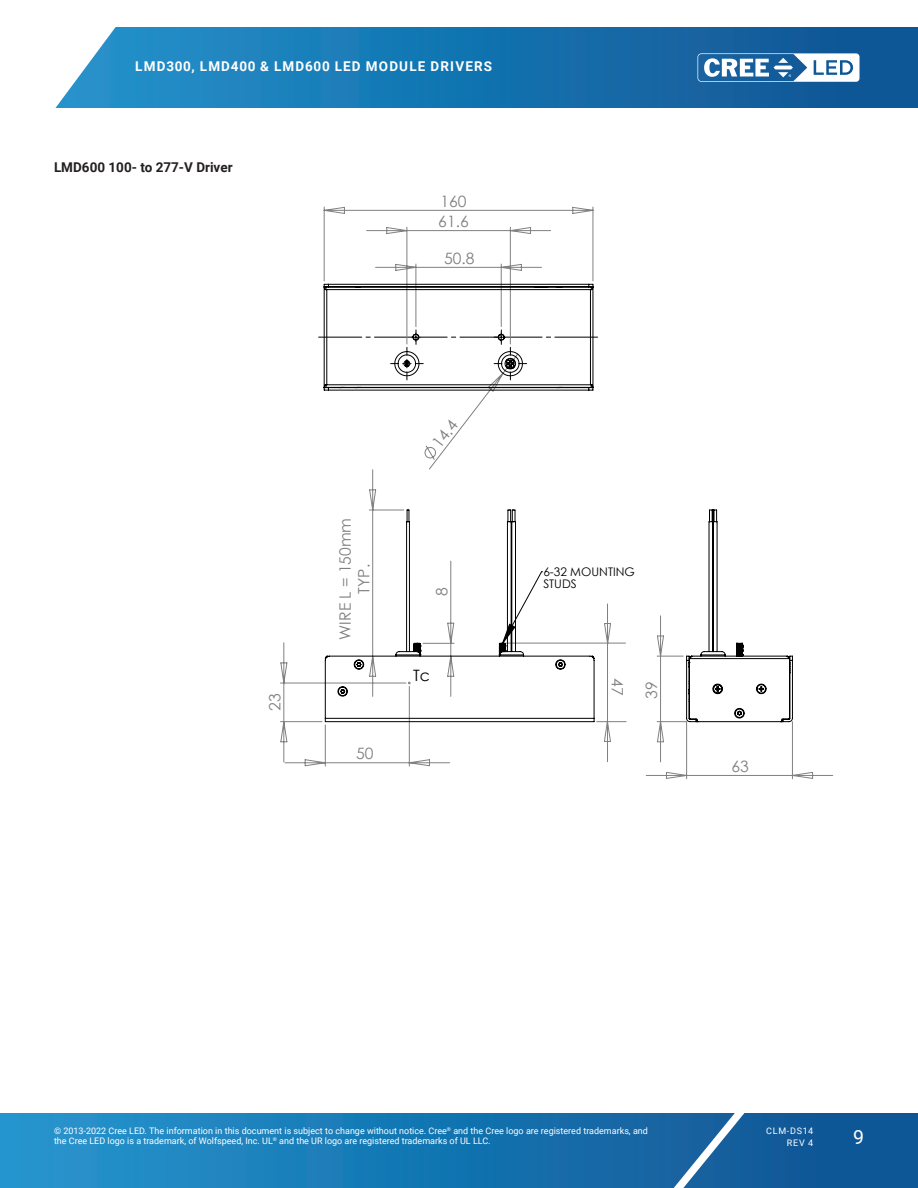
<style>
.page{position:relative;width:918px;height:1188px;background:#fff}
.page>*{position:absolute;margin:0;border:0;box-sizing:border-box;transform-origin:0 0}
.t1{font:19.5px "Roboto";color:#fff}
.t2{font:15.75px/18.6px "Century Gothic";color:#808080;text-align:center}
.t3{font:15.75px "Century Gothic";color:#000}
.t4{font:700 13.5px "Roboto";letter-spacing:.085em;color:#fff}
.Section_subheading{font:700 13.5px "Roboto";color:#231f20}
.t5{font:11.85px/11.9px "Century Gothic";color:#000}
.t6{font:9px/10.8px "Roboto";color:#fff}
.t7{font:9px/12px "Roboto";letter-spacing:.085em;color:#fff;text-align:right}
</style>
<div class="page">
<svg style="left:0;top:1113px;width:918px;height:75px;background:#1876b2"></svg>
<svg style="left:644px;top:1113px;width:117px;height:75px;background:#296da6"></svg>
<svg style="left:55px;top:27px;width:863px;height:81px;background:#2078b2"></svg>
<svg style="left:698px;top:53px;width:162px;height:29px"></svg>
<svg style="left:319px;top:206px;width:279px;height:263px"></svg>
<svg style="left:285px;top:763px;width:165px;height:4px"></svg>
<svg style="left:280px;top:469px;width:347px;height:294px"></svg>
<svg style="left:324px;top:509px;width:271px;height:213px"></svg>
<svg style="left:646px;top:509px;width:187px;height:270px"></svg>
<h3 class="t4" style="left:135px;top:57px;width:358px">LMD300, LMD400 &amp; LMD600 LED MODULE DRIVERS</h3>
<p class="Section_subheading" style="left:54px;top:158px;width:180px">LMD600 100- to 277-V Driver</p>
<p class="t2" style="left:442px;top:189px;width:28px">160</p>
<p class="t2" style="left:441px;top:192px;width:28px">160</p>
<p class="t2" style="left:439px;top:209px;width:32px">61.6</p>
<p class="t2" style="left:445px;top:246px;width:32px">50.8</p>
<p class="t2" style="left:438px;top:212px;width:32px">61.6</p>
<p class="t2" style="left:444px;top:249px;width:32px">50.8</p>
<p class="t2" style="left:265px;top:711px;width:19px;rotate:-90deg">23</p>
<p class="t2" style="left:264px;top:714px;width:19px;rotate:-90deg">23</p>
<p class="t2" style="left:335px;top:640px;width:123px;rotate:-90deg">WIRE L = 150mm<br>TYP.</p>
<p class="t2" style="left:334px;top:642px;width:123px;rotate:-90deg">WIRE L = 150mm<br>TYP.</p>
<p class="t2" style="left:356px;top:744px;width:19px">50</p>
<p class="t2" style="left:355px;top:747px;width:19px">50</p>
<p class="t2" style="left:429px;top:437px;width:32px;rotate:-52deg">14.4</p>
<p class="t2" style="left:428px;top:440px;width:32px;rotate:-52deg">14.4</p>
<p class="t2" style="left:432px;top:596px;width:10px;rotate:-90deg">8</p>
<p class="t2" style="left:431px;top:599px;width:10px;rotate:-90deg">8</p>
<p class="t3" style="left:413px;top:664px;width:18px">Tc</p>
<p class="t3" style="left:412px;top:667px;width:18px">Tc</p>
<p class="t5" style="left:543px;top:566px;width:93px">6-32 MOUNTING<br>STUDS</p>
<p class="t5" style="left:542px;top:569px;width:93px">6-32 MOUNTING<br>STUDS</p>
<p class="t2" style="left:627px;top:678px;width:19px;rotate:90deg">47</p>
<p class="t2" style="left:626px;top:681px;width:19px;rotate:90deg">47</p>
<p class="t2" style="left:642px;top:699px;width:19px;rotate:-90deg">39</p>
<p class="t2" style="left:641px;top:701px;width:19px;rotate:-90deg">39</p>
<p class="t2" style="left:731px;top:757px;width:19px">63</p>
<p class="t2" style="left:730px;top:759px;width:19px">63</p>
<p class="t6" style="left:54px;top:1125px;width:596px">© 2013-2022 Cree LED. The information in this document is subject to change without notice. Cree<sup>®</sup> and the Cree logo are registered trademarks, and the Cree LED logo is a trademark, of Wolfspeed, Inc. UL<sup>®</sup> and the UR logo are registered trademarks of UL LLC.</p>
<p class="t7" style="left:766px;top:1124px;width:48px">CLM-DS14<br>REV 4</p>
<h1 class="t1" style="left:853px;top:1123px;width:12px">9</h1>
</div>
